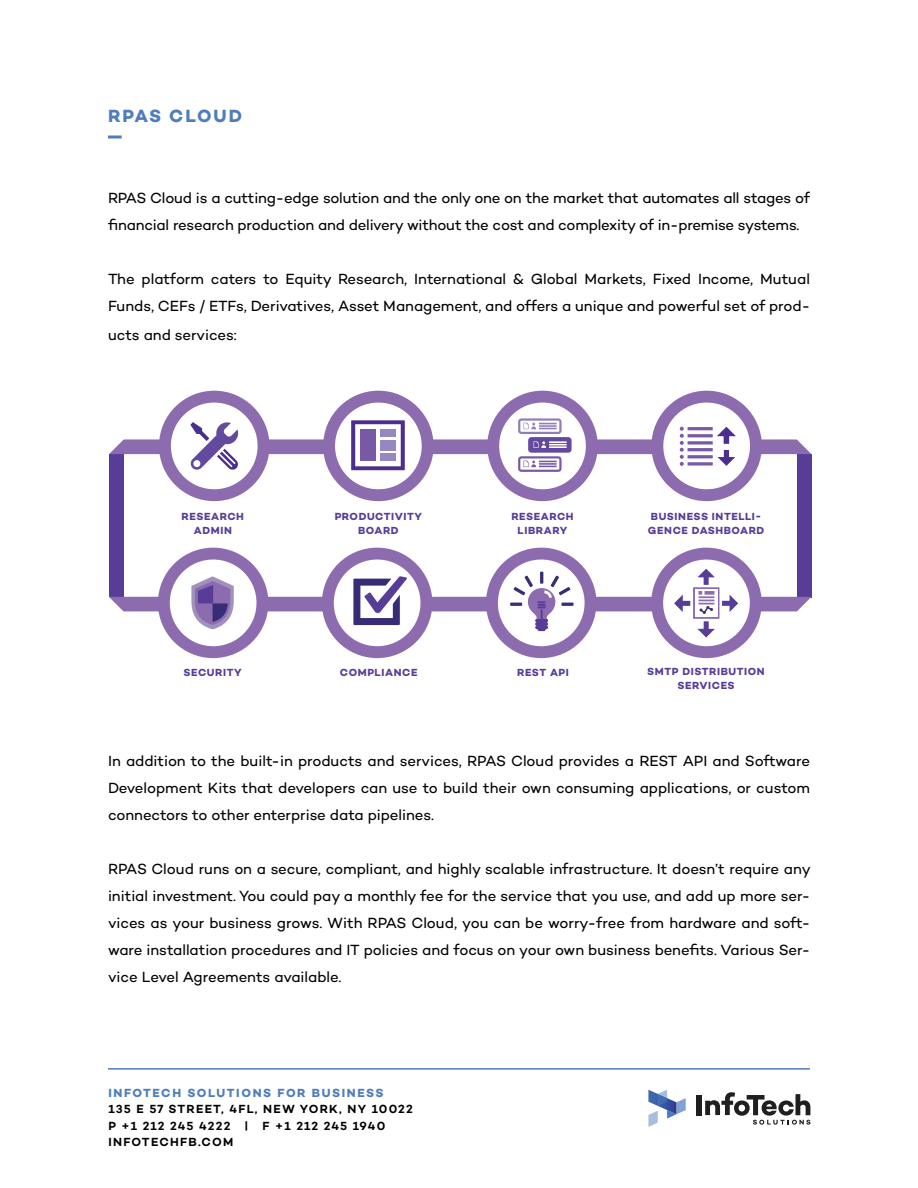
<style>
.page{position:relative;width:918px;height:1188px;background:#fff}
.page>*{position:absolute;margin:0;border:0;box-sizing:border-box;transform-origin:0 0}
.t1{font:700 18px "Campton";letter-spacing:.095em;color:#4e7cbe}
.t2{font:15px/27px "Campton";letter-spacing:-.01em;color:#000}
.t3{font:600 12px/16.5px "Campton";letter-spacing:.1em;color:#000}
.t4{font:700 12px "Campton";letter-spacing:.13em;color:#4e7cbe}
.t5{font:700 10.5px/13.5px "Campton";letter-spacing:.055em;color:#573d98}
</style>
<div class="page">
<svg style="left:648px;top:1090px;width:38px;height:37px"></svg>
<svg style="left:705px;top:1092px;width:105px;height:33px"></svg>
<div style="left:697px;top:1095px;width:5px;height:20px;background:#211e1e"></div>
<hr style="left:108px;top:1068px;width:702px;height:2px;background:#4e7cbe">
<div style="left:109px;top:454px;width:15px;height:143px;background:#573d98"></div>
<div style="left:797px;top:454px;width:14px;height:143px;background:#573d98"></div>
<hr style="left:108px;top:136px;width:14px;height:3px;background:#4e7cbe">
<svg style="left:109px;top:548px;width:702px;height:110px"></svg>
<svg style="left:109px;top:391px;width:702px;height:110px"></svg>
<p class="t1" style="left:108px;top:105px;width:135px">RPAS CLOUD</p>
<p class="t2" style="left:108px;top:184px;width:704px">RPAS Cloud is a cutting-edge solution and the only one on the market that automates all stages of financial research production and delivery without the cost and complexity of in-premise systems.</p>
<p class="t2" style="left:108px;top:265px;width:704px">The platform caters to Equity Research, International &amp; Global Markets, Fixed Income, Mutual<br>Funds, CEFs / ETFs, Derivatives, Asset Management, and offers a unique and powerful set of prod-</p>
<p class="t2" style="left:108px;top:321px;width:130px">ucts and services:</p>
<p class="t5" style="left:182px;top:510px;width:64px">RESEARCH</p>
<p class="t5" style="left:194px;top:523px;width:40px">ADMIN</p>
<p class="t5" style="left:335px;top:510px;width:89px">PRODUCTIVITY</p>
<p class="t5" style="left:358px;top:523px;width:42px">BOARD</p>
<p class="t5" style="left:511px;top:510px;width:64px">RESEARCH</p>
<p class="t5" style="left:518px;top:523px;width:51px">LIBRARY</p>
<p class="t5" style="left:648px;top:510px;width:118px">BUSINESS INTELLI-<br>GENCE DASHBOARD</p>
<p class="t5" style="left:184px;top:665px;width:60px">SECURITY</p>
<p class="t5" style="left:340px;top:665px;width:79px">COMPLIANCE</p>
<p class="t5" style="left:517px;top:665px;width:53px">REST API</p>
<p class="t5" style="left:647px;top:665px;width:119px">SMTP DISTRIBUTION</p>
<p class="t5" style="left:677px;top:678px;width:59px">SERVICES</p>
<p class="t2" style="left:108px;top:747px;width:704px;text-align:justify">In addition to the built-in products and services, RPAS Cloud provides a REST API and Software Development Kits that developers can use to build their own consuming applications, or custom connectors to other enterprise data pipelines.</p>
<p class="t2" style="left:108px;top:855px;width:704px;text-align:justify">RPAS Cloud runs on a secure, compliant, and highly scalable infrastructure. It doesn’t require any initial investment. You could pay a monthly fee for the service that you use, and add up more ser&shy;vices as your business grows. With RPAS Cloud, you can be worry-free from hardware and soft&shy;ware installation procedures and IT policies and focus on your own business benefits. Various Ser&shy;vice Level Agreements available.</p>
<p class="t4" style="left:108px;top:1085px;width:277px">INFOTECH SOLUTIONS FOR BUSINESS</p>
<p class="t3" style="left:108px;top:1101px;width:306px">135 E 57 STREET, 4FL, NEW YORK, NY 10022<br>P +1 212 245 4222 | F +1 212 245 1940<br>INFOTECHFB.COM</p>
</div>
